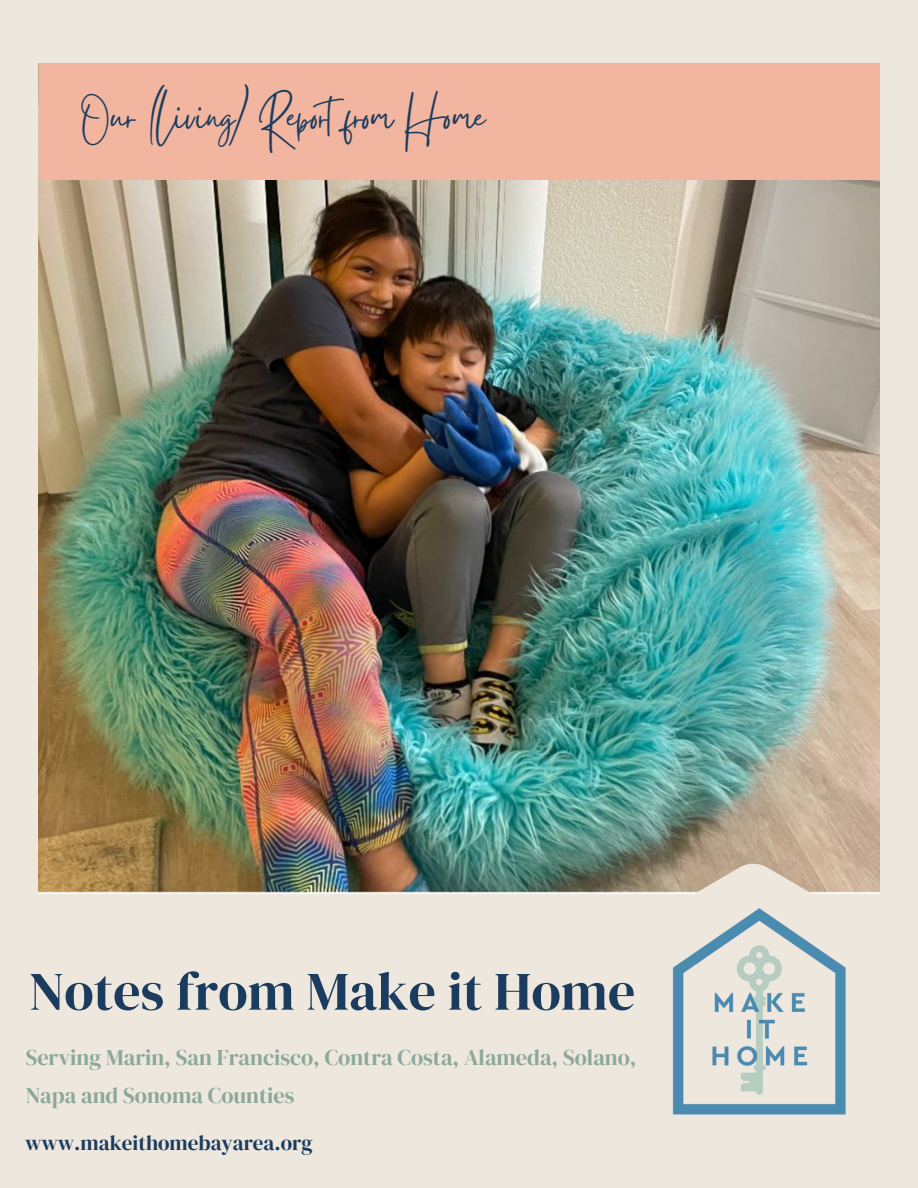
<style>
.page{position:relative;width:918px;height:1188px;background:#fff}
.page>*{position:absolute;margin:0;border:0;box-sizing:border-box;transform-origin:0 0}
.t1{font:54px "DM Serif Display";color:#1b3c5e}
.t2{font:48px "Gistesy";color:#1b3c5e}
.t3{font:22.35px/38.2px "DM Serif Display";color:#8ba89a}
.t4{font:21px "DM Serif Display";color:#1b3c5e}
</style>
<div class="page">
<div style="left:0;top:0;width:918px;height:1024px;background:#eee7de"></div>
<img style="left:39px;top:180px;width:840px;height:713px">
<img style="left:192px;top:864px;width:688px;height:30px">
<div style="left:0;top:968px;width:918px;height:220px;background:#eee7de"></div>
<img style="left:639px;top:891px;width:240px;height:224px">
<div style="left:39px;top:63px;width:840px;height:117px;background:#f2b6a0"></div>
<h2 class="t2" style="left:82px;top:83px;width:405px">Our (Living) Reportfrom Home</h2>
<h1 class="t1" style="left:29px;top:954px;width:608px">Notes from Make it Home</h1>
<p class="t3" style="left:26px;top:1038px;width:612px">Serving Marin, San Francisco, Contra Costa, Alameda, Solano,<br>Napa and Sonoma Counties</p>
<p class="t4" style="left:25px;top:1129px;width:289px">www.makeithomebayarea.org</p>
</div>
